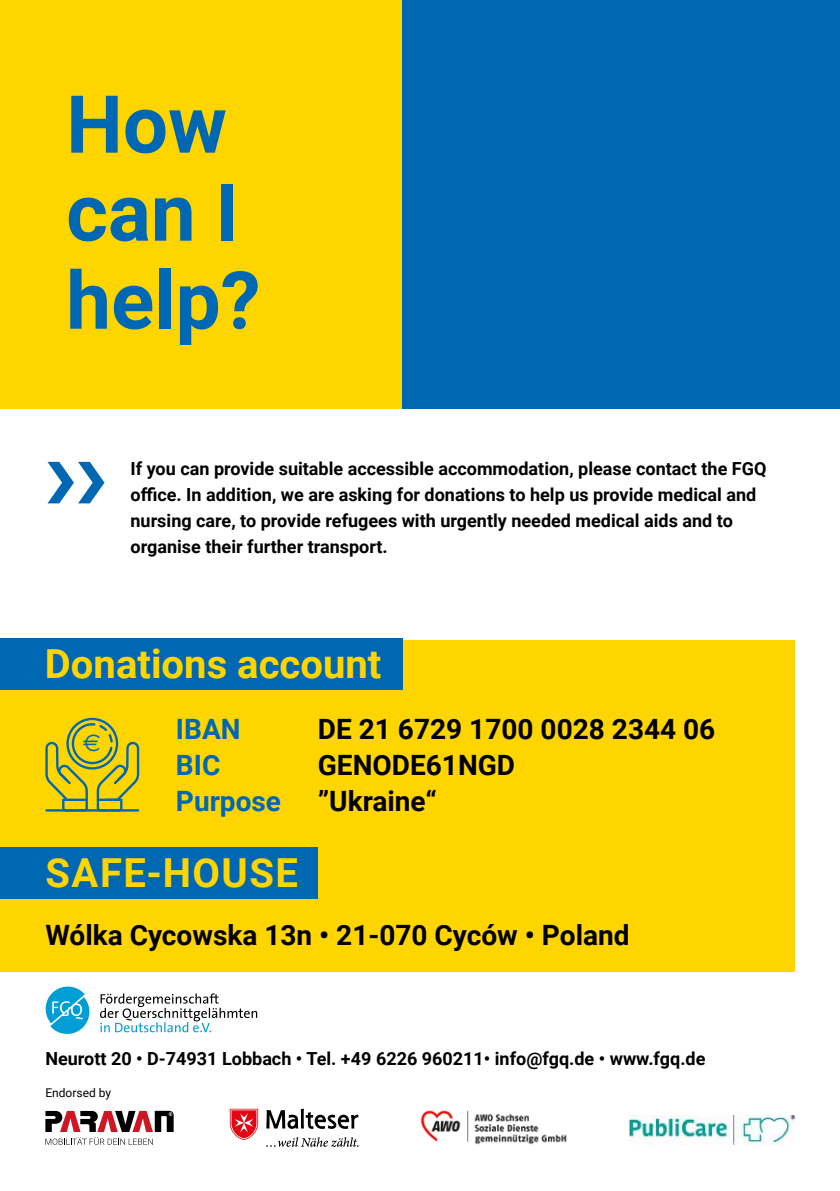
<style>
.page{position:relative;width:840px;height:1191px;background:#fff}
.page>*{position:absolute;margin:0;border:0;box-sizing:border-box;transform-origin:0 0}
.t1{font:700 80px/88px "Roboto";color:#0068b2}
.t2{font:700 40px "Roboto";color:#ffd500}
.t3{font:700 40px "Roboto";letter-spacing:.035em;color:#ffd500}
.t4{font:700 28px "Roboto";color:#000}
.t5{font:700 28px "Roboto";color:#0068b2}
.t6{font:24px "Euro Sans";color:#0068b2}
.t7{font:700 18px/26px "Roboto";color:#000}
.t8{font:12px "Roboto";color:#000}
</style>
<div class="page">
<hr style="left:839px;top:0;width:1px;height:408px;background:#ffd500">
<div style="left:0;top:0;width:403px;height:408px;background:#ffd500"></div>
<div style="left:403px;top:0;width:436px;height:408px;background:#0068b2"></div>
<div style="left:0;top:640px;width:794px;height:331px;background:#ffd500"></div>
<svg style="left:45px;top:718px;width:94px;height:91px"></svg>
<hr style="left:45px;top:809px;width:94px;height:2px;background:#0068b2">
<div style="left:0;top:638px;width:403px;height:51px;background:#0068b2"></div>
<div style="left:0;top:847px;width:317px;height:51px;background:#0068b2"></div>
<svg style="left:46px;top:986px;width:44px;height:48px"></svg>
<svg style="left:100px;top:993px;width:157px;height:39px"></svg>
<img style="left:420px;top:1110px;width:147px;height:35px">
<svg style="left:230px;top:1108px;width:28px;height:32px"></svg>
<svg style="left:266px;top:1108px;width:92px;height:20px"></svg>
<svg style="left:266px;top:1137px;width:92px;height:10px"></svg>
<svg style="left:45px;top:1110px;width:128px;height:34px"></svg>
<img style="left:629px;top:1115px;width:165px;height:29px">
<h1 class="t1" style="left:66px;top:77px;width:196px">How can I help?</h1>
<p class="t7" style="left:130px;top:454px;width:637px">If you can provide suitable accessible accommodation, please contact the FGQ office. In addition, we are asking for donations to help us provide medical and nursing care, to provide refugees with urgently needed medical aids and to organise their further transport.</p>
<h2 class="t2" style="left:45px;top:635px;width:338px">Donations account</h2>
<h3 class="t6" style="left:83px;top:728px;width:19px">e</h3>
<h3 class="t5" style="left:176px;top:709px;width:66px">IBAN</h3>
<h3 class="t4" style="left:317px;top:709px;width:399px">DE 21 6729 1700 0028 2344 06</h3>
<h3 class="t5" style="left:176px;top:745px;width:46px">BIC</h3>
<h3 class="t4" style="left:317px;top:745px;width:199px">GENODE61NGD</h3>
<h3 class="t5" style="left:176px;top:781px;width:107px">Purpose</h3>
<h3 class="t4" style="left:317px;top:781px;width:121px">”Ukraine“</h3>
<h2 class="t3" style="left:46px;top:844px;width:253px">SAFE-HOUSE</h2>
<h3 class="t4" style="left:45px;top:915px;width:585px">Wólka Cycowska 13n • 21-070 Cyców • Poland</h3>
<p class="t7" style="left:45px;top:1045px;width:661px">Neurott 20 • D-74931 Lobbach • Tel. +49 6226 960211• info@fgq.de • www.fgq.de</p>
<p class="t8" style="left:45px;top:1084px;width:67px">Endorsed by</p>
</div>
